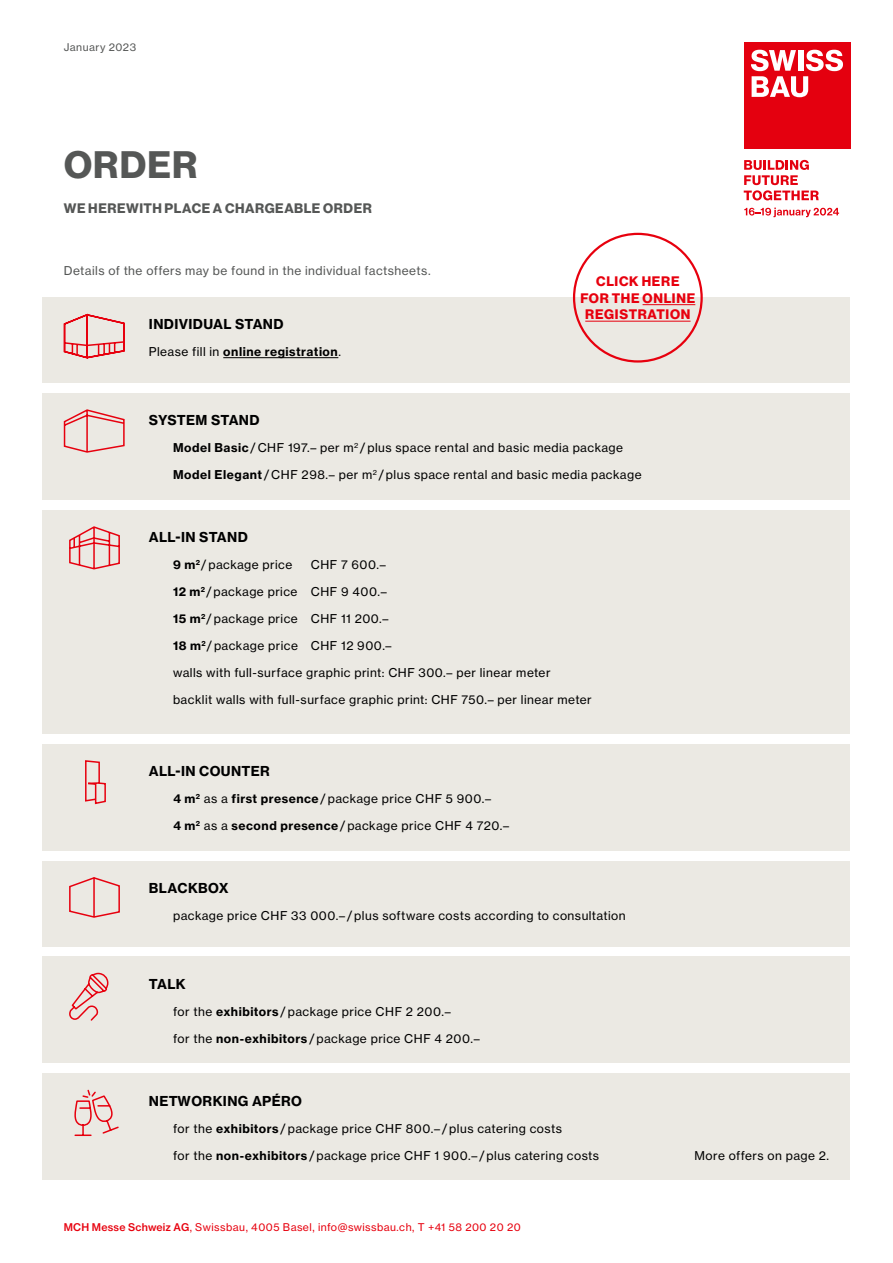
<style>
.page{position:relative;width:893px;height:1263px;background:#fff}
.page>*{position:absolute;margin:0;border:0;box-sizing:border-box;transform-origin:0 0}
.t1{font:37.5px "N Haas Grotesk DS Pro 75 Bd";letter-spacing:.03em;color:#555756}
.t2{font:13.5px "N Haas Grotesk TX Pro 75 Bd";letter-spacing:.02em;color:#000}
.t3{font:13.5px/16.5px "N Haas Grotesk DS Pro 75 Bd";letter-spacing:.055em;color:#e7000e;text-align:center}
.t4{font:13.5px "N Haas Grotesk DS Pro 75 Bd";letter-spacing:.045em;color:#555756}
.t5{font:12px "N Haas Grotesk TX Pro 55 Rg";letter-spacing:.04em;color:#000}
.t6{font:12px "N Haas Grotesk TX Pro 55 Rg";letter-spacing:.04em;color:#555756}
.t7{font:12px "N Haas Grotesk TX Pro 75 Bd";letter-spacing:.045em;color:#000}
.t8{font:10.5px "N Haas Grotesk TX Pro 55 Rg";letter-spacing:.045em;color:#e7000e}
.t9{font:10.5px "N Haas Grotesk TX Pro 55 Rg";letter-spacing:.045em;color:#555756}
.s1{font-family:"N Haas Grotesk TX Pro 55 Rg"}
.s2{font-family:"N Haas Grotesk TX Pro 75 Bd"}
.s3{font-family:"N Haas Grotesk TX Pro 65 Md"}
</style>
<div class="page">
<div style="left:744px;top:43px;width:106px;height:106px;background:#e4000f"></div>
<svg style="left:744px;top:160px;width:75px;height:40px"></svg>
<svg style="left:751px;top:50px;width:92px;height:47px"></svg>
<svg style="left:744px;top:208px;width:95px;height:9px"></svg>
<div style="left:43px;top:393px;width:807px;height:107px;background:#ebe9e3"></div>
<div style="left:43px;top:298px;width:807px;height:85px;background:#ebe9e3"></div>
<hr style="left:223px;top:357px;width:115px;height:1px;background:#000">
<svg style="left:63px;top:313px;width:62px;height:46px"></svg>
<svg style="left:63px;top:409px;width:62px;height:44px"></svg>
<div style="left:43px;top:510px;width:807px;height:223px;background:#ebe9e3"></div>
<svg style="left:69px;top:526px;width:51px;height:44px"></svg>
<div style="left:43px;top:744px;width:807px;height:106px;background:#ebe9e3"></div>
<svg style="left:85px;top:760px;width:21px;height:45px"></svg>
<hr style="left:643px;top:304px;width:52px;height:1px;background:#e7000e">
<hr style="left:585px;top:321px;width:105px;height:1px;background:#e7000e">
<div style="left:43px;top:861px;width:807px;height:85px;background:#ebe9e3"></div>
<svg style="left:69px;top:877px;width:51px;height:41px"></svg>
<div style="left:43px;top:957px;width:807px;height:106px;background:#ebe9e3"></div>
<svg style="left:69px;top:972px;width:40px;height:49px"></svg>
<div style="left:43px;top:1074px;width:807px;height:106px;background:#ebe9e3"></div>
<svg style="left:74px;top:1089px;width:45px;height:47px"></svg>
<p class="t9" style="left:64px;top:40px;width:74px">January 2023</p>
<h1 class="t1" style="left:64px;top:143px;width:135px">ORDER</h1>
<p class="t4" style="left:64px;top:200px;width:309px">WE HEREWITH PLACE A CHARGEABLE ORDER</p>
<p class="t6" style="left:64px;top:263px;width:368px">Details of the offers may be found in the individual factsheets.</p>
<p class="t2" style="left:149px;top:316px;width:136px">INDIVIDUAL STAND</p>
<p class="t7" style="left:149px;top:344px;width:194px"><span class="s1">Please fill in</span> online registration<span class="s1">.</span></p>
<p class="t3" style="left:580px;top:274px;width:116px">CLICK HERE<br>FOR THE ONLINE<br>REGISTRATION</p>
<p class="t2" style="left:149px;top:412px;width:112px">SYSTEM STAND</p>
<p class="t5" style="left:173px;top:440px;width:451px"><span class="s2">Model Basic</span> / CHF 197.– per m<sup>2</sup> / plus space rental and basic media package</p>
<p class="t5" style="left:173px;top:467px;width:470px"><span class="s2">Model Elegant</span> / CHF 298.– per m<sup>2</sup> / plus space rental and basic media package</p>
<p class="t2" style="left:149px;top:529px;width:100px">ALL-IN STAND</p>
<p class="t5" style="left:173px;top:557px;width:121px"><span class="s2">9 m</span><sup>2</sup> / package price</p>
<p class="t5" style="left:311px;top:557px;width:77px">CHF 7 600.–</p>
<p class="t5" style="left:173px;top:584px;width:215px"><span class="s2">12 m</span><sup>2</sup> / package price CHF 9 400.–</p>
<p class="t5" style="left:173px;top:611px;width:217px"><span class="s2">15 m</span><sup>2</sup> / package price CHF 11 200.–</p>
<p class="t5" style="left:173px;top:638px;width:220px"><span class="s2">18 m</span><sup>2</sup> / package price CHF 12 900.–</p>
<p class="t5" style="left:173px;top:665px;width:379px">walls with full-surface graphic print: CHF 300.– per linear meter</p>
<p class="t5" style="left:173px;top:692px;width:420px">backlit walls with full-surface graphic print: CHF 750.– per linear meter</p>
<p class="t2" style="left:149px;top:762px;width:122px">ALL-IN COUNTER</p>
<p class="t5" style="left:173px;top:791px;width:320px"><span class="s2">4 m</span><sup>2</sup> as a <span class="s2">first presence</span> / package price CHF 5 900.–</p>
<p class="t5" style="left:173px;top:818px;width:338px"><span class="s2">4 m</span><sup>2</sup> as a <span class="s2">second presence</span> / package price CHF 4 720.–</p>
<p class="t2" style="left:149px;top:879px;width:81px">BLACKBOX</p>
<p class="t5" style="left:173px;top:908px;width:454px">package price CHF 33 000.– / plus software costs according to consultation</p>
<p class="t2" style="left:149px;top:975px;width:38px">TALK</p>
<p class="t5" style="left:173px;top:1004px;width:279px">for the <span class="s2">exhibitors</span> / package price CHF 2 200.–</p>
<p class="t5" style="left:173px;top:1031px;width:308px">for the <span class="s2">non-exhibitors</span> / package price CHF 4 200.–</p>
<p class="t2" style="left:149px;top:1092px;width:154px">NETWORKING APÉRO</p>
<p class="t5" style="left:173px;top:1121px;width:390px">for the <span class="s2">exhibitors</span> / package price CHF 800.– / plus catering costs</p>
<p class="t5" style="left:173px;top:1148px;width:428px">for the <span class="s2">non-exhibitors</span> / package price CHF 1 900.– / plus catering costs</p>
<p class="t5" style="left:694px;top:1148px;width:136px">More offers on page 2.</p>
<p class="t8" style="left:64px;top:1220px;width:458px"><span class="s3">MCH Messe Schweiz AG</span>, Swissbau, 4005 Basel, info@swissbau.ch, T +41 58 200 20 20</p>
</div>
